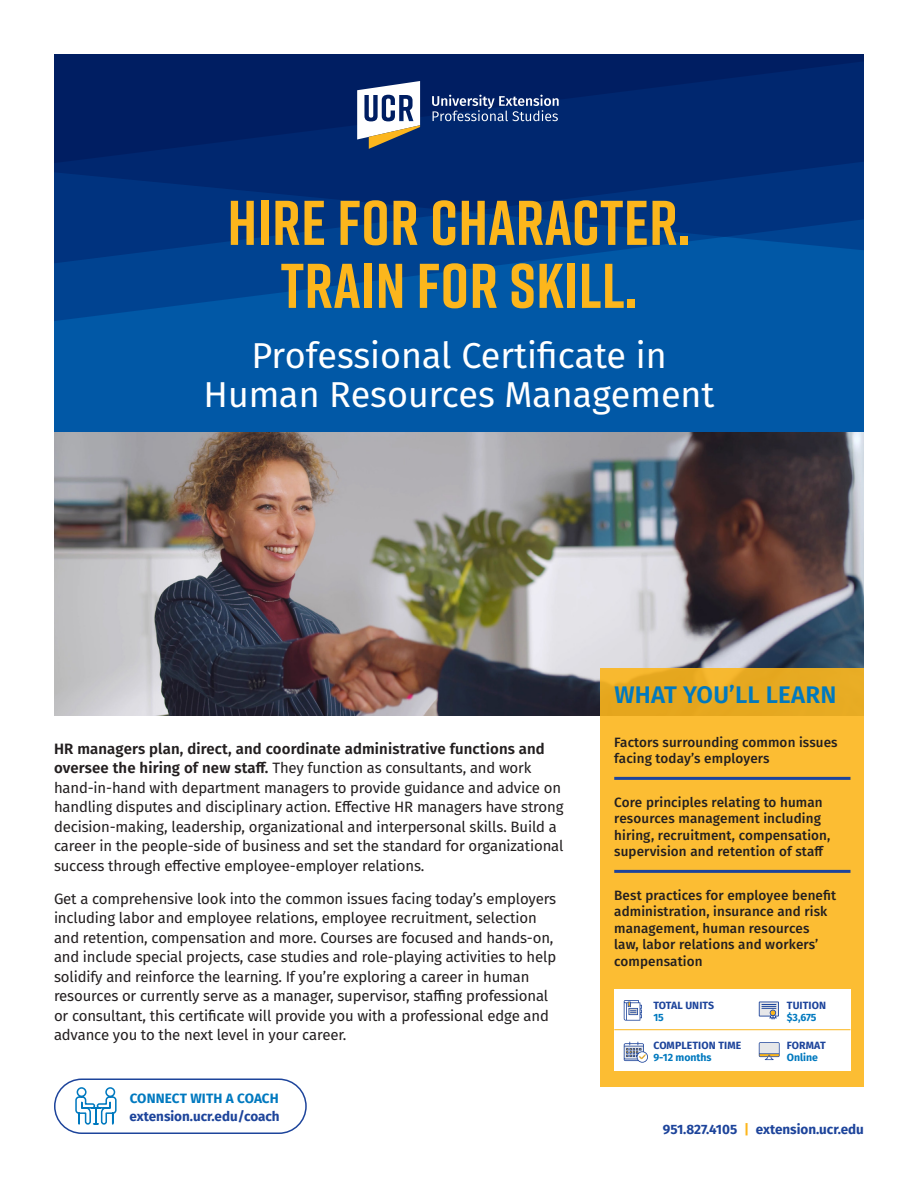
<style>
.page{position:relative;width:918px;height:1188px;background:#fff}
.page>*{position:absolute;margin:0;border:0;box-sizing:border-box;transform-origin:0 0}
.Gold_Header_Font_Siz{font:700 63px/63px "Rift";letter-spacing:.01em;color:#fcb61c;text-align:center}
.Course{font:36px/39px "Fira Sans";color:#fff;text-align:center}
.Course_Offering{font:600 24px "Fira Sans";letter-spacing:.01em;color:#0079bf}
.t1{font:15px/19.5px "Fira Sans";letter-spacing:-.01em;color:#231f20}
.Body_Copy{font:500 13.5px/16.5px "Fira Sans";letter-spacing:.01em;color:#231f20}
.Course-2{font:700 13.5px "Fira Sans";color:#1d449b}
.Course-3{font:700 13.5px "Fira Sans";letter-spacing:.01em;color:#0079bf}
.Course-4{font:700 10.5px "Fira Sans";letter-spacing:.01em;color:#1d449b}
.Course-5{font:700 10.5px "Fira Sans";color:#0079bf}
.s1{font-weight:600}
.s2{color:#fcb61c}
</style>
<div class="page">
<div style="left:54px;top:1078px;width:253px;height:56px;border:2px solid #1d449b;border-radius:27px"></div>
<svg style="left:75px;top:1087px;width:42px;height:38px"></svg>
<img style="left:54px;top:432px;width:810px;height:284px">
<div style="left:54px;top:54px;width:810px;height:378px;background:#0158a6"></div>
<svg style="left:54px;top:167px;width:810px;height:154px"></svg>
<svg style="left:54px;top:54px;width:810px;height:113px;fill:#001e62"></svg>
<svg style="left:432px;top:95px;width:127px;height:26px"></svg>
<svg style="left:357px;top:81px;width:63px;height:68px"></svg>
<svg style="left:601px;top:668px;width:263px;height:419px;fill:#fcbd33"></svg>
<hr style="left:614px;top:777px;width:236px;height:3px;background:#1d449b">
<hr style="left:614px;top:870px;width:236px;height:3px;background:#1d449b">
<div style="left:614px;top:989px;width:236px;height:81px;background:#fff"></div>
<svg style="left:759px;top:1002px;width:20px;height:18px"></svg>
<svg style="left:759px;top:1042px;width:21px;height:18px"></svg>
<svg style="left:624px;top:1000px;width:18px;height:21px"></svg>
<hr style="left:614px;top:1029px;width:236px;height:1px;background:#fcb61c">
<svg style="left:624px;top:1042px;width:24px;height:21px"></svg>
<p class="Gold_Header_Font_Siz" style="left:228px;top:190px;width:464px">HIRE FOR CHARACTER.<br>TRAIN FOR SKILL.</p>
<p class="Course" style="left:204px;top:335px;width:512px">Professional Certificate in<br>Human Resources Management</p>
<p class="t1" style="left:54px;top:738px;width:511px"><span class="s1">HR managers plan, direct, and coordinate administrative functions and oversee the hiring of new staff.</span> They function as consultants, and work hand-in-hand with department managers to provide guidance and advice on handling disputes and disciplinary action. Effective HR managers have strong decision-making, leadership, organizational and interpersonal skills. Build a career in the people-side of business and set the standard for organizational success through effective employee-employer relations.</p>
<p class="t1" style="left:54px;top:888px;width:504px">Get a comprehensive look into the common issues facing today’s employers including labor and employee relations, employee recruitment, selection and retention, compensation and more. Courses are focused and hands-on, and include special projects, case studies and role-playing activities to help solidify and reinforce the learning. If you’re exploring a career in human resources or currently serve as a manager, supervisor, staffing professional or consultant, this certificate will provide you with a professional edge and advance you to the next level in your career.</p>
<p class="Course-3" style="left:130px;top:1087px;width:151px">CONNECT WITH A COACH</p>
<p class="Course-2" style="left:130px;top:1105px;width:152px">extension.ucr.edu/coach</p>
<p class="Course_Offering" style="left:614px;top:675px;width:224px">WHAT YOU’LL LEARN</p>
<p class="Body_Copy" style="left:614px;top:733px;width:225px">Factors surrounding common issues facing today’s employers</p>
<p class="Body_Copy" style="left:614px;top:793px;width:218px">Core principles relating to human resources management including hiring, recruitment, compensation, supervision and retention of staff</p>
<p class="Body_Copy" style="left:614px;top:886px;width:224px">Best practices for employee benefit administration, insurance and risk management, human resources law, labor relations and workers’ compensation</p>
<p class="Course-4" style="left:653px;top:996px;width:62px">TOTAL UNITS</p>
<p class="Course-5" style="left:653px;top:1008px;width:12px">15</p>
<p class="Course-4" style="left:653px;top:1036px;width:89px">COMPLETION TIME</p>
<p class="Course-5" style="left:653px;top:1048px;width:60px">9-12 months</p>
<p class="Course-4" style="left:787px;top:996px;width:41px">TUITION</p>
<p class="Course-5" style="left:787px;top:1008px;width:31px">$3,675</p>
<p class="Course-4" style="left:787px;top:1037px;width:40px">FORMAT</p>
<p class="Course-5" style="left:787px;top:1049px;width:33px">Online</p>
<p class="Course-2" style="left:663px;top:1118px;width:203px">951.827.4105 <span class="s2">|</span> extension.ucr.edu</p>
</div>
